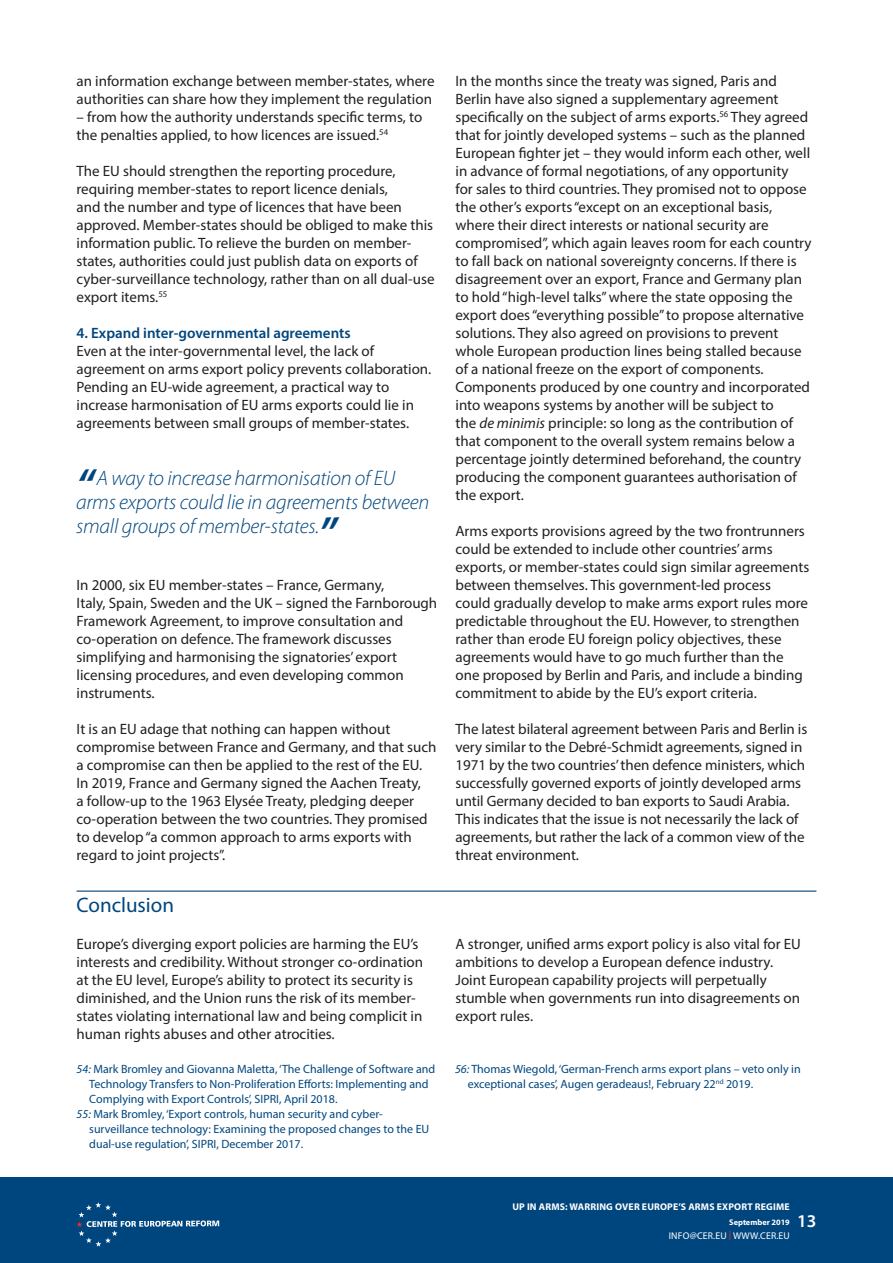
<style>
.page{position:relative;width:893px;height:1263px;background:#fff}
.page>*{position:absolute;margin:0;border:0;box-sizing:border-box;transform-origin:0 0}
.t1{font:italic 300 21px/24px "Myriad Pro";letter-spacing:-.01em;color:#00467e}
.Section_Breaks{font:21px "Myriad Pro";color:#00467e}
.t2{font:600 18px "Myriad Pro";color:#fff}
.Body_Copy{font:15px/18px "Myriad Pro";color:#231f20}
.Footnotes{font:12px/15px "Myriad Pro";color:#00467e}
.t3{font:700 9.75px "Myriad Pro";letter-spacing:.02em;color:#fff}
.t4{font:9.75px "Myriad Pro";letter-spacing:.02em;color:#fff}
.t5{font:700 8.25px "Myriad Pro";color:#fff}
.s1{font-weight:600;color:#00467e}
.s2{font-weight:600;font-size:45px}
.s3{font-style:italic}
.s4{color:#ee2e22}
</style>
<div class="page">
<div style="left:0;top:1178px;width:893px;height:85px;background:#00467e"></div>
<svg style="left:77px;top:1202px;width:142px;height:45px"></svg>
<hr style="left:77px;top:890px;width:739px;height:2px;background:#00467e">
<p class="Body_Copy" style="left:77px;top:71px;width:359px">an information exchange between member-states, where authorities can share how they implement the regulation</p>
<p class="Body_Copy" style="left:77px;top:107px;width:347px">– from how the authority understands specific terms, to the penalties applied, to how licences are issued.<sup>54</sup></p>
<p class="Body_Copy" style="left:77px;top:161px;width:359px">The EU should strengthen the reporting procedure, requiring member-states to report licence denials,<br>and the number and type of licences that have been approved. Member-states should be obliged to make this information public. To relieve the burden on member&shy;states, authorities could just publish data on exports of cyber-surveillance technology, rather than on all dual-use export items.<sup>55</sup></p>
<p class="Body_Copy" style="left:77px;top:323px;width:356px"><span class="s1">4. Expand inter-governmental agreements<br></span>Even at the inter-governmental level, the lack of agreement on arms export policy prevents collaboration.<br>Pending an EU-wide agreement, a practical way to increase harmonisation of EU arms exports could lie in agreements between small groups of member-states.</p>
<p class="t1" style="left:76px;top:465px;width:355px"><span class="s2">“</span>A way to increase harmonisation of EU arms exports could lie in agreements between small groups of member-states.<span class="s2">”</span></p>
<p class="Body_Copy" style="left:77px;top:575px;width:362px">In 2000, six EU member-states – France, Germany,<br>Italy, Spain, Sweden and the UK – signed the Farnborough Framework Agreement, to improve consultation and co-operation on defence. The framework discusses simplifying and harmonising the signatories’ export licensing procedures, and even developing common instruments.</p>
<p class="Body_Copy" style="left:77px;top:719px;width:361px">It is an EU adage that nothing can happen without compromise between France and Germany, and that such a compromise can then be applied to the rest of the EU.<br>In 2019, France and Germany signed the Aachen Treaty,<br>a follow-up to the 1963 Elysée Treaty, pledging deeper co-operation between the two countries. They promised to develop “a common approach to arms exports with regard to joint projects”.</p>
<p class="Body_Copy" style="left:455px;top:71px;width:358px">In the months since the treaty was signed, Paris and Berlin have also signed a supplementary agreement specifically on the subject of arms exports.<sup>56</sup> They agreed that for jointly developed systems – such as the planned European fighter jet – they would inform each other, well in advance of formal negotiations, of any opportunity<br>for sales to third countries. They promised not to oppose the other’s exports “except on an exceptional basis, where their direct interests or national security are compromised”, which again leaves room for each country to fall back on national sovereignty concerns. If there is disagreement over an export, France and Germany plan to hold “high-level talks” where the state opposing the export does “everything possible” to propose alternative solutions. They also agreed on provisions to prevent whole European production lines being stalled because of a national freeze on the export of components.<br>Components produced by one country and incorporated into weapons systems by another will be subject to<br>the <span class="s3">de minimis</span> principle: so long as the contribution of that component to the overall system remains below a percentage jointly determined beforehand, the country producing the component guarantees authorisation of the export.</p>
<p class="Body_Copy" style="left:455px;top:521px;width:355px">Arms exports provisions agreed by the two frontrunners could be extended to include other countries’ arms exports, or member-states could sign similar agreements between themselves. This government-led process could gradually develop to make arms export rules more predictable throughout the EU. However, to strengthen rather than erode EU foreign policy objectives, these agreements would have to go much further than the one proposed by Berlin and Paris, and include a binding commitment to abide by the EU’s export criteria.</p>
<p class="Body_Copy" style="left:455px;top:719px;width:353px">The latest bilateral agreement between Paris and Berlin is very similar to the Debré-Schmidt agreements, signed in 1971 by the two countries’ then defence ministers, which successfully governed exports of jointly developed arms until Germany decided to ban exports to Saudi Arabia.<br>This indicates that the issue is not necessarily the lack of agreements, but rather the lack of a common view of the threat environment.</p>
<p class="Section_Breaks" style="left:77px;top:891px;width:99px">Conclusion</p>
<p class="Body_Copy" style="left:77px;top:935px;width:348px">Europe’s diverging export policies are harming the EU’s interests and credibility. Without stronger co-ordination at the EU level, Europe’s ability to protect its security is diminished, and the Union runs the risk of its member&shy;states violating international law and being complicit in human rights abuses and other atrocities.</p>
<p class="Body_Copy" style="left:455px;top:935px;width:347px">A stronger, unified arms export policy is also vital for EU ambitions to develop a European defence industry.<br>Joint European capability projects will perpetually stumble when governments run into disagreements on export rules.</p>
<p class="Footnotes" style="left:89px;top:1061px;width:347px;text-indent:-13px"><span class="s3">54:</span> Mark Bromley and Giovanna Maletta, ‘The Challenge of Software and<br>Technology Transfers to Non-Proliferation Efforts: Implementing and<br>Complying with Export Controls’, SIPRI, April 2018.</p>
<p class="Footnotes" style="left:89px;top:1106px;width:342px;text-indent:-13px"><span class="s3">55:</span> Mark Bromley, ‘Export controls, human security and cyber&shy;surveillance technology: Examining the proposed changes to the EU dual-use regulation’, SIPRI, December 2017.</p>
<p class="Footnotes" style="left:468px;top:1061px;width:334px;text-indent:-13px"><span class="s3">56:</span> Thomas Wiegold, ‘German-French arms export plans – veto only in exceptional cases’, Augen geradeaus!, February 22<sup>nd</sup> 2019.</p>
<p class="t3" style="left:512px;top:1200px;width:279px">UP IN ARMS: WARRING OVER EUROPE’S ARMS EXPORT REGIME</p>
<p class="t5" style="left:729px;top:1217px;width:62px">September 2019</p>
<p class="t4" style="left:669px;top:1229px;width:123px">INFO@CER.EU <span class="s4">|</span> WWW.CER.EU</p>
<p class="t2" style="left:797px;top:1210px;width:21px">13</p>
</div>
